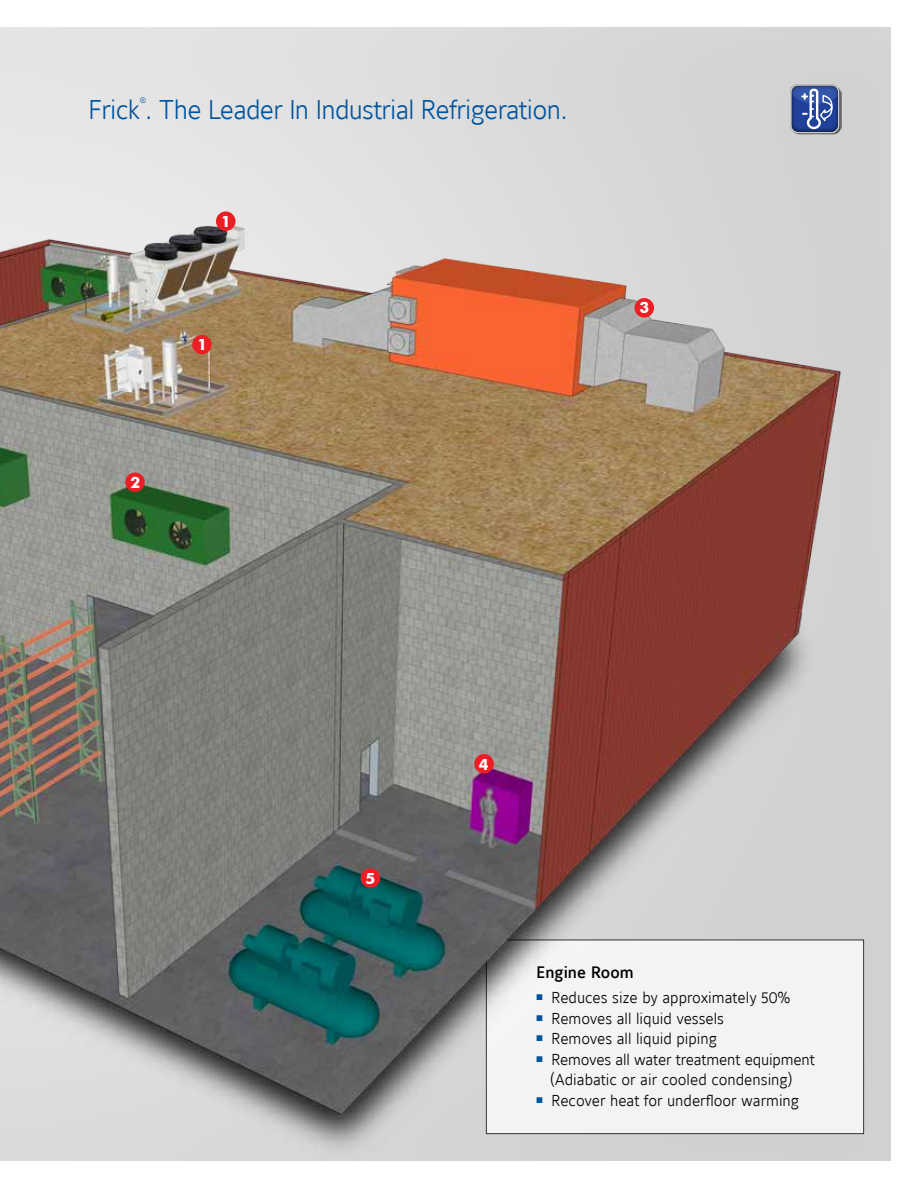
<style>
.page{position:relative;width:918px;height:1188px;background:#fff}
.page>*{position:absolute;margin:0;border:0;box-sizing:border-box;transform-origin:0 0}
.t1{font:27px "Maurea Light Lf";letter-spacing:-.025em;color:#00549e}
.t2{font:16.5px "Maurea Medium Lf";color:#000}
.t3{font:15.75px/20.5px "Maurea Light Lf";color:#000;text-align:center}
.t4{font:700 15.6px "Futura BT";color:#fff}
.t5{font:7.8px "Maurea Light Lf";color:#00549e}
</style>
<div class="page">
<img style="left:0;top:202px;width:891px;height:959px">
<img style="left:792px;top:86px;width:49px;height:49px">
<svg style="left:790px;top:84px;width:49px;height:49px;background:#586ea9"></svg>
<div style="left:216px;top:211px;width:20px;height:20px;background:#ed1d24;border-radius:50%"></div>
<div style="left:192px;top:335px;width:20px;height:19px;background:#ed1d24;border-radius:50%"></div>
<div style="left:361px;top:868px;width:19px;height:20px;background:#ed1d24;border-radius:50%"></div>
<div style="left:125px;top:472px;width:20px;height:20px;background:#ed1d24;border-radius:50%"></div>
<div style="left:634px;top:298px;width:20px;height:20px;background:#ed1d24;border-radius:50%"></div>
<div style="left:474px;top:754px;width:20px;height:19px;background:#ed1d24;border-radius:50%"></div>
<p class="t5" style="left:140px;top:96px;width:8px">®</p>
<h1 class="t1" style="left:88px;top:95px;width:481px">Frick . The Leader In Industrial Refrigeration.</h1>
<p class="t4" style="left:130px;top:473px;width:11px">2</p>
<p class="t4" style="left:221px;top:212px;width:11px">1</p>
<p class="t4" style="left:197px;top:335px;width:11px">1</p>
<p class="t4" style="left:640px;top:298px;width:11px">3</p>
<p class="t4" style="left:365px;top:869px;width:11px">5</p>
<p class="t4" style="left:479px;top:755px;width:11px">4</p>
<p class="t2" style="left:537px;top:964px;width:99px">Engine Room</p>
<p class="t3" style="left:537px;top:988px;width:255px"><sup>■</sup> Reduces size by approximately 50%</p>
<p class="t3" style="left:537px;top:1008px;width:189px"><sup>■</sup> Removes all liquid vessels</p>
<p class="t3" style="left:537px;top:1029px;width:182px"><sup>■</sup> Removes all liquid piping</p>
<p class="t3" style="left:537px;top:1049px;width:280px"><sup>■</sup> Removes all water treatment equipment (Adiabatic or air cooled condensing)</p>
<p class="t3" style="left:537px;top:1090px;width:264px"><sup>■</sup> Recover heat for underfloor warming</p>
</div>
